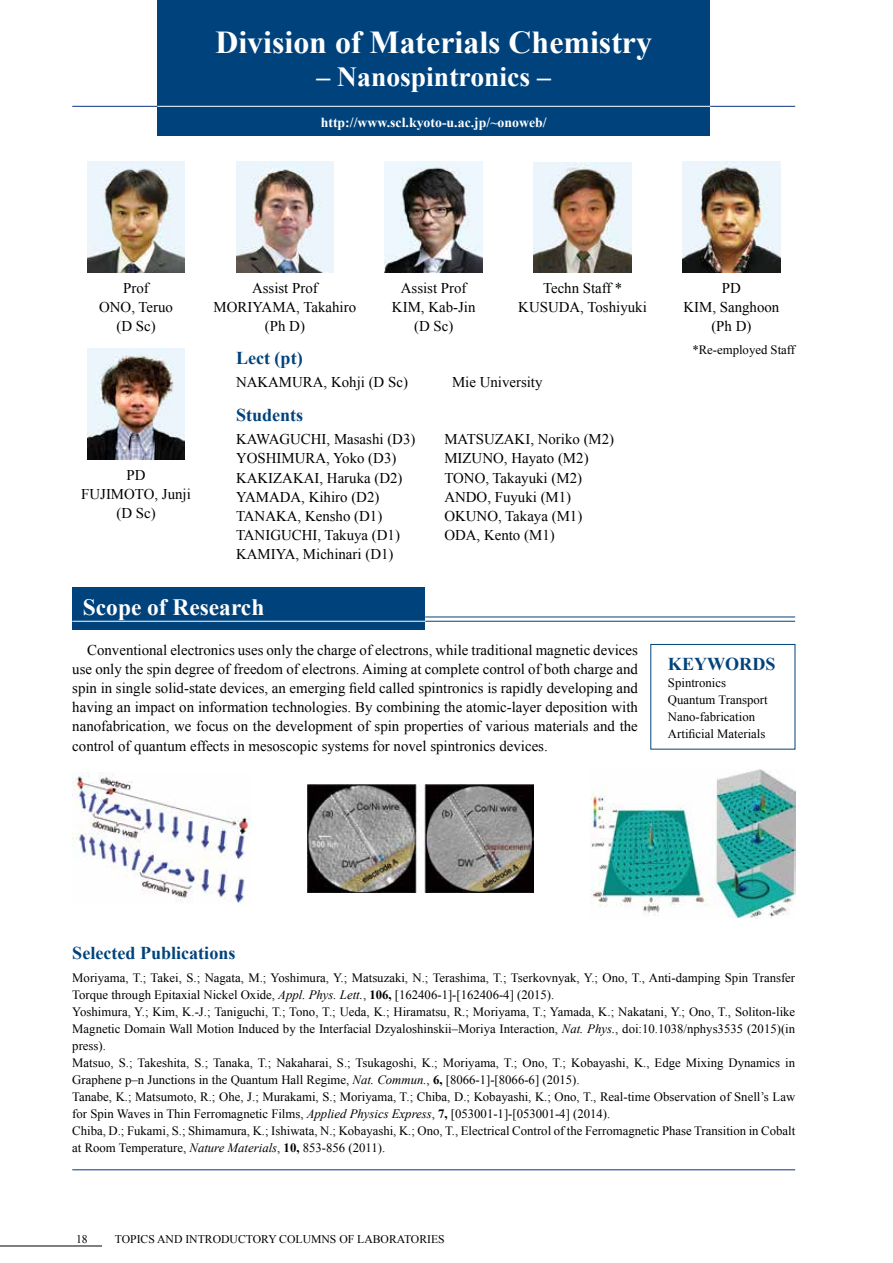
<style>
.page{position:relative;width:893px;height:1263px;background:#fff}
.page>*{position:absolute;margin:0;border:0;box-sizing:border-box;transform-origin:0 0}
.t1{font:700 31.95px "Times New Roman";color:#fff}
.t2{font:700 27.6px "Times New Roman";color:#fff}
.t3{font:700 23.4px "Times New Roman";color:#fff}
.t4{font:700 18px "Times New Roman";color:#00437c}
.t5{font:14.85px/19.2px "Times New Roman";color:#000;text-align:center}
.t6{font:700 13.8px "Times New Roman";color:#fff}
.t7{font:12.75px/17px "Times New Roman";color:#000}
.t8{font:11.7px "Times New Roman";color:#000}
.s1{font-style:italic}
.s2{font-weight:700}
</style>
<div class="page">
<div style="left:157px;top:0;width:553px;height:136px;background:#00437c"></div>
<hr style="left:72px;top:106px;width:85px;height:1px;background:#0c3388">
<hr style="left:710px;top:106px;width:85px;height:1px;background:#0c3388">
<hr style="left:72px;top:1169px;width:723px;height:1px;background:#0c3388">
<hr style="left:157px;top:106px;width:553px;height:1px;background:#fff">
<hr style="left:0;top:1246px;width:102px;height:1px;background:#000">
<img style="left:87px;top:162px;width:98px;height:110px">
<img style="left:87px;top:349px;width:98px;height:110px">
<img style="left:682px;top:162px;width:98px;height:110px">
<img style="left:534px;top:162px;width:97px;height:110px">
<img style="left:385px;top:162px;width:98px;height:110px">
<img style="left:236px;top:162px;width:98px;height:110px">
<div style="left:72px;top:587px;width:353px;height:42px;background:#00437c"></div>
<hr style="left:425px;top:617px;width:370px;height:1px;background:#00437c">
<hr style="left:425px;top:621px;width:370px;height:1px;background:#00437c">
<hr style="left:72px;top:621px;width:353px;height:1px;background:#fff">
<img style="left:72px;top:773px;width:179px;height:131px">
<img style="left:307px;top:784px;width:227px;height:109px">
<img style="left:590px;top:770px;width:205px;height:149px">
<h1 class="t1" style="left:215px;top:20px;width:438px">Division of Materials Chemistry</h1>
<h2 class="t2" style="left:316px;top:58px;width:236px">– Nanospintronics –</h2>
<p class="t6" style="left:321px;top:113px;width:227px">http://www.scl.kyoto-u.ac.jp/~onoweb/</p>
<p class="t5" style="left:99px;top:278px;width:75px">Prof<br>ONO, Teruo (D Sc)</p>
<p class="t5" style="left:214px;top:278px;width:144px">Assist Prof<br>MORIYAMA, Takahiro (Ph D)</p>
<p class="t5" style="left:392px;top:278px;width:85px">Assist Prof<br>KIM, Kab-Jin (D Sc)</p>
<p class="t5" style="left:518px;top:278px;width:130px">Techn Staff *<br>KUSUDA, Toshiyuki</p>
<p class="t5" style="left:683px;top:278px;width:97px">PD<br>KIM, Sanghoon (Ph D)</p>
<h3 class="t4" style="left:236px;top:345px;width:68px">Lect (pt)</h3>
<p class="t5" style="left:236px;top:372px;width:173px">NAKAMURA, Kohji (D Sc)</p>
<p class="t5" style="left:452px;top:372px;width:92px">Mie University</p>
<h3 class="t4" style="left:236px;top:402px;width:69px">Students</h3>
<p class="t5" style="left:236px;top:429px;width:181px">KAWAGUCHI, Masashi (D3)</p>
<p class="t5" style="left:444px;top:429px;width:171px">MATSUZAKI, Noriko (M2)</p>
<p class="t5" style="left:236px;top:449px;width:162px">YOSHIMURA, Yoko (D3)</p>
<p class="t5" style="left:444px;top:449px;width:146px">MIZUNO, Hayato (M2)</p>
<p class="t5" style="left:236px;top:468px;width:168px">KAKIZAKAI, Haruka (D2)</p>
<p class="t5" style="left:444px;top:468px;width:139px">TONO, Takayuki (M2)</p>
<p class="t5" style="left:236px;top:487px;width:145px">YAMADA, Kihiro (D2)</p>
<p class="t5" style="left:444px;top:487px;width:128px">ANDO, Fuyuki (M1)</p>
<p class="t5" style="left:236px;top:506px;width:148px">TANAKA, Kensho (D1)</p>
<p class="t5" style="left:444px;top:506px;width:139px">OKUNO, Takaya (M1)</p>
<p class="t5" style="left:236px;top:525px;width:166px">TANIGUCHI, Takuya (D1)</p>
<p class="t5" style="left:444px;top:525px;width:112px">ODA, Kento (M1)</p>
<p class="t5" style="left:236px;top:544px;width:159px">KAMIYA, Michinari (D1)</p>
<h3 class="t3" style="left:83px;top:591px;width:183px">Scope of Research</h3>
<p class="t5" style="left:72px;top:640px;width:567px;text-align:justify;text-indent:15px">Conventional electronics uses only the charge of electrons, while traditional magnetic devices use only the spin degree of freedom of electrons. Aiming at complete control of both charge and spin in single solid-state devices, an emerging field called spintronics is rapidly developing and having an impact on information technologies. By combining the atomic-layer deposition with nanofabrication, we focus on the development of spin properties of various materials and the control of quantum effects in mesoscopic systems for novel spintronics devices.</p>
<p class="t5" style="left:81px;top:465px;width:111px">PD<br>FUJIMOTO, Junji (D Sc)</p>
<p class="t7" style="left:692px;top:341px;width:104px">*Re-employed Staff</p>
<h3 class="t4" style="left:668px;top:652px;width:109px">KEYWORDS</h3>
<p class="t7" style="left:668px;top:674px;width:101px">Spintronics<br>Quantum Transport<br>Nano-fabrication<br>Artificial Materials</p>
<h3 class="t4" style="left:72px;top:940px;width:165px">Selected Publications</h3>
<p class="t7" style="left:72px;top:969px;width:724px">Moriyama, T.; Takei, S.; Nagata, M.; Yoshimura, Y.; Matsuzaki, N.; Terashima, T.; Tserkovnyak, Y.; Ono, T., Anti-damping Spin Transfer Torque through Epitaxial Nickel Oxide, <span class="s1">Appl. Phys. Lett.</span>, <span class="s2">106,</span> [162406-1]-[162406-4] (2015).<br>Yoshimura, Y.; Kim, K.-J.; Taniguchi, T.; Tono, T.; Ueda, K.; Hiramatsu, R.; Moriyama, T.; Yamada, K.; Nakatani, Y.; Ono, T., Soliton-like Magnetic Domain Wall Motion Induced by the Interfacial Dzyaloshinskii–Moriya Interaction, <span class="s1">Nat. Phys.</span>, doi:10.1038/nphys3535 (2015)(in press).<br>Matsuo, S.; Takeshita, S.; Tanaka, T.; Nakaharai, S.; Tsukagoshi, K.; Moriyama, T.; Ono, T.; Kobayashi, K., Edge Mixing Dynamics in Graphene p–n Junctions in the Quantum Hall Regime, <span class="s1">Nat. Commun.</span>, <span class="s2">6,</span> [8066-1]-[8066-6] (2015).<br>Tanabe, K.; Matsumoto, R.; Ohe, J.; Murakami, S.; Moriyama, T.; Chiba, D.; Kobayashi, K.; Ono, T., Real-time Observation of Snell’s Law for Spin Waves in Thin Ferromagnetic Films, <span class="s1">Applied Physics Express</span>, <span class="s2">7,</span> [053001-1]-[053001-4] (2014).<br>Chiba, D.; Fukami, S.; Shimamura, K.; Ishiwata, N.; Kobayashi, K.; Ono, T., Electrical Control of the Ferromagnetic Phase Transition in Cobalt at Room Temperature, <span class="s1">Nature Materials</span>, <span class="s2">10,</span> 853-856 (2011).</p>
<p class="t8" style="left:76px;top:1231px;width:13px">18</p>
<p class="t8" style="left:115px;top:1231px;width:331px">TOPICS AND INTRODUCTORY COLUMNS OF LABORATORIES</p>
</div>
